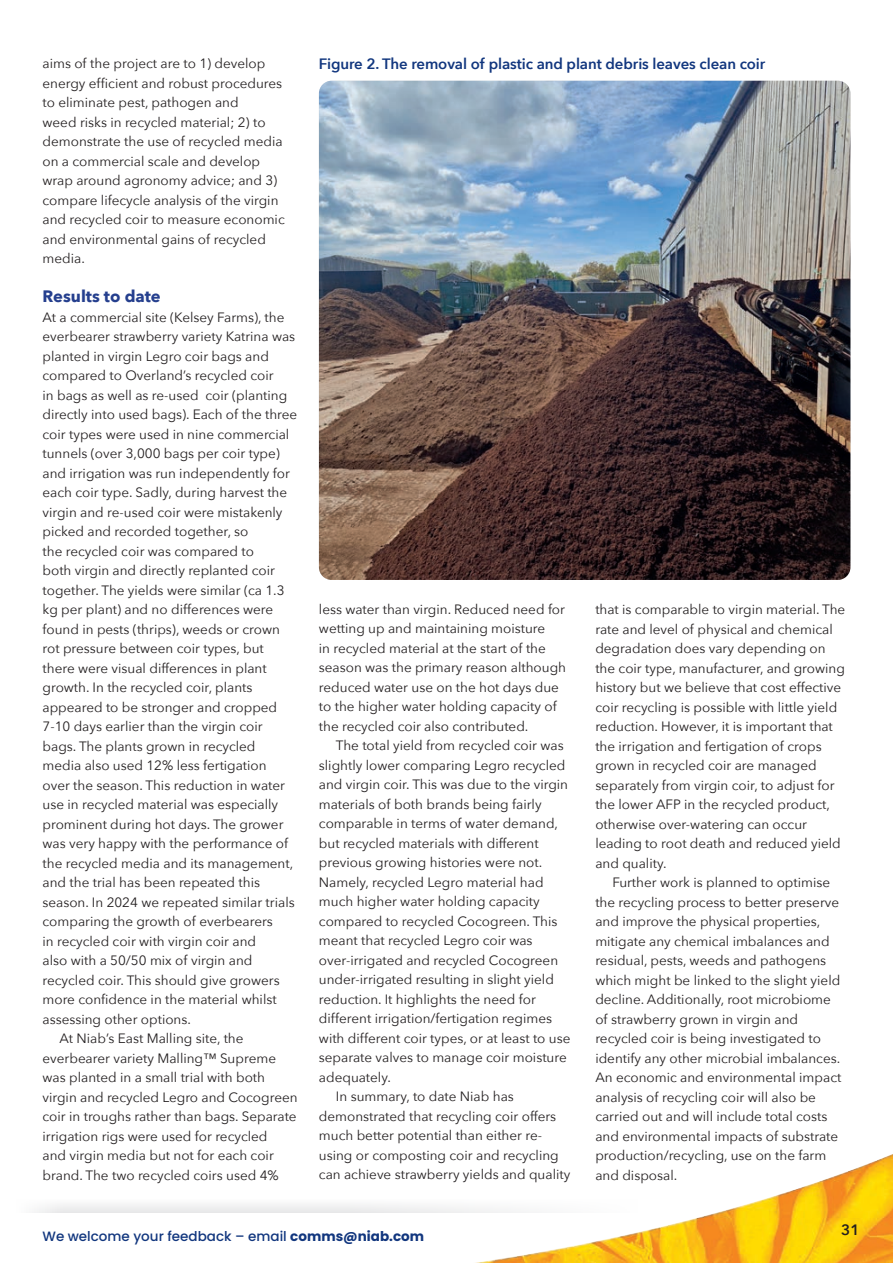
<style>
.page{position:relative;width:893px;height:1263px;background:#fff}
.page>*{position:absolute;margin:0;border:0;box-sizing:border-box;transform-origin:0 0}
.t1{font:700 16.5px "Avenir Next";color:#253f8e}
.t2{font:600 15px "Avenir Next";letter-spacing:-.005em;color:#11367e}
.t3{font:600 15px "Avenir Next";color:#231f20}
.t4{font:13.5px/19.5px "Avenir Next";color:#231f20}
.t5{font:500 13.5px "Poppins";color:#11367e}
.s1{font-weight:700}
</style>
<div class="page">
<img style="left:473px;top:1154px;width:420px;height:109px">
<div style="left:0;top:1196px;width:660px;height:16px;background:linear-gradient(to right,#f4f4f4,#fbfbfb)"></div>
<img style="left:319px;top:81px;width:531px;height:499px">
<p class="t4" style="left:43px;top:53px;width:244px">aims of the project are to 1) develop energy efficient and robust procedures to eliminate pest, pathogen and<br>weed risks in recycled material; 2) to demonstrate the use of recycled media on a commercial scale and develop wrap around agronomy advice; and 3) compare lifecycle analysis of the virgin and recycled coir to measure economic and environmental gains of recycled media.</p>
<p class="t1" style="left:43px;top:282px;width:120px">Results to date</p>
<p class="t4" style="left:43px;top:307px;width:243px">At a commercial site (Kelsey Farms), the</p>
<p class="t4" style="left:43px;top:326px;width:254px">everbearer strawberry variety Katrina was</p>
<p class="t4" style="left:43px;top:346px;width:228px">planted in virgin Legro coir bags and</p>
<p class="t4" style="left:43px;top:365px;width:233px">compared to Overland’s recycled coir</p>
<p class="t4" style="left:43px;top:385px;width:246px">in bags as well as re-used coir (planting</p>
<p class="t4" style="left:43px;top:404px;width:256px">directly into used bags). Each of the three</p>
<p class="t4" style="left:43px;top:424px;width:248px">coir types were used in nine commercial</p>
<p class="t4" style="left:43px;top:443px;width:239px">tunnels (over 3,000 bags per coir type)</p>
<p class="t4" style="left:43px;top:463px;width:249px">and irrigation was run independently for</p>
<p class="t4" style="left:43px;top:482px;width:246px">each coir type. Sadly, during harvest the</p>
<p class="t4" style="left:43px;top:502px;width:242px">virgin and re-used coir were mistakenly</p>
<p class="t4" style="left:43px;top:521px;width:207px">picked and recorded together, so</p>
<p class="t4" style="left:43px;top:541px;width:213px">the recycled coir was compared to</p>
<p class="t4" style="left:43px;top:560px;width:234px">both virgin and directly replanted coir</p>
<p class="t4" style="left:43px;top:580px;width:244px">together. The yields were similar (ca 1.3</p>
<p class="t4" style="left:43px;top:599px;width:232px">kg per plant) and no differences were</p>
<p class="t4" style="left:43px;top:619px;width:239px">found in pests (thrips), weeds or crown</p>
<p class="t4" style="left:43px;top:638px;width:223px">rot pressure between coir types, but</p>
<p class="t4" style="left:43px;top:658px;width:226px">there were visual differences in plant</p>
<p class="t4" style="left:43px;top:677px;width:211px">growth. In the recycled coir, plants</p>
<p class="t4" style="left:43px;top:697px;width:236px">appeared to be stronger and cropped</p>
<p class="t4" style="left:43px;top:716px;width:222px">7-10 days earlier than the virgin coir</p>
<p class="t4" style="left:43px;top:736px;width:215px">bags. The plants grown in recycled</p>
<p class="t4" style="left:43px;top:755px;width:226px">media also used 12% less fertigation</p>
<p class="t4" style="left:43px;top:775px;width:244px">over the season. This reduction in water</p>
<p class="t4" style="left:43px;top:794px;width:237px">use in recycled material was especially</p>
<p class="t4" style="left:43px;top:814px;width:243px">prominent during hot days. The grower</p>
<p class="t4" style="left:43px;top:833px;width:247px">was very happy with the performance of</p>
<p class="t4" style="left:43px;top:853px;width:252px">the recycled media and its management,</p>
<p class="t4" style="left:43px;top:872px;width:219px">and the trial has been repeated this</p>
<p class="t4" style="left:43px;top:892px;width:254px">season. In 2024 we repeated similar trials</p>
<p class="t4" style="left:43px;top:911px;width:232px">comparing the growth of everbearers</p>
<p class="t4" style="left:43px;top:931px;width:215px">in recycled coir with virgin coir and</p>
<p class="t4" style="left:43px;top:950px;width:211px">also with a 50/50 mix of virgin and</p>
<p class="t4" style="left:43px;top:970px;width:239px">recycled coir. This should give growers</p>
<p class="t4" style="left:43px;top:989px;width:236px">more confidence in the material whilst</p>
<p class="t4" style="left:43px;top:1009px;width:150px">assessing other options.</p>
<p class="t4" style="left:60px;top:1028px;width:185px">At Niab’s East Malling site, the</p>
<p class="t4" style="left:43px;top:1048px;width:235px">everbearer variety Malling™ Supreme</p>
<p class="t4" style="left:43px;top:1067px;width:224px">was planted in a small trial with both</p>
<p class="t4" style="left:43px;top:1087px;width:257px">virgin and recycled Legro and Cocogreen</p>
<p class="t4" style="left:43px;top:1106px;width:256px">coir in troughs rather than bags. Separate</p>
<p class="t4" style="left:43px;top:1126px;width:226px">irrigation rigs were used for recycled</p>
<p class="t4" style="left:43px;top:1145px;width:233px">and virgin media but not for each coir</p>
<p class="t4" style="left:43px;top:1165px;width:238px">brand. The two recycled coirs used 4%</p>
<p class="t2" style="left:319px;top:51px;width:448px">Figure 2. The removal of plastic and plant debris leaves clean coir</p>
<p class="t4" style="left:319px;top:599px;width:249px">less water than virgin. Reduced need for wetting up and maintaining moisture<br>in recycled material at the start of the season was the primary reason although reduced water use on the hot days due to the higher water holding capacity of the recycled coir also contributed.</p>
<p class="t4" style="left:336px;top:735px;width:229px">The total yield from recycled coir was</p>
<p class="t4" style="left:319px;top:755px;width:248px">slightly lower comparing Legro recycled</p>
<p class="t4" style="left:319px;top:774px;width:251px">and virgin coir. This was due to the virgin</p>
<p class="t4" style="left:319px;top:794px;width:224px">materials of both brands being fairly</p>
<p class="t4" style="left:319px;top:813px;width:241px">comparable in terms of water demand,</p>
<p class="t4" style="left:319px;top:833px;width:221px">but recycled materials with different</p>
<p class="t4" style="left:319px;top:852px;width:225px">previous growing histories were not.</p>
<p class="t4" style="left:319px;top:872px;width:226px">Namely, recycled Legro material had</p>
<p class="t4" style="left:319px;top:891px;width:222px">much higher water holding capacity</p>
<p class="t4" style="left:319px;top:911px;width:240px">compared to recycled Cocogreen. This</p>
<p class="t4" style="left:319px;top:930px;width:215px">meant that recycled Legro coir was</p>
<p class="t4" style="left:319px;top:950px;width:241px">over-irrigated and recycled Cocogreen</p>
<p class="t4" style="left:319px;top:969px;width:237px">under-irrigated resulting in slight yield</p>
<p class="t4" style="left:319px;top:989px;width:218px">reduction. It highlights the need for</p>
<p class="t4" style="left:319px;top:1008px;width:235px">different irrigation/fertigation regimes</p>
<p class="t4" style="left:319px;top:1028px;width:253px">with different coir types, or at least to use</p>
<p class="t4" style="left:319px;top:1047px;width:249px">separate valves to manage coir moisture</p>
<p class="t4" style="left:319px;top:1067px;width:74px">adequately.</p>
<p class="t4" style="left:336px;top:1086px;width:179px">In summary, to date Niab has</p>
<p class="t4" style="left:319px;top:1106px;width:239px">demonstrated that recycling coir offers</p>
<p class="t4" style="left:319px;top:1125px;width:225px">much better potential than either re-</p>
<p class="t4" style="left:319px;top:1145px;width:241px">using or composting coir and recycling</p>
<p class="t4" style="left:319px;top:1164px;width:253px">can achieve strawberry yields and quality</p>
<p class="t4" style="left:595px;top:599px;width:251px">that is comparable to virgin material. The rate and level of physical and chemical degradation does vary depending on the coir type, manufacturer, and growing history but we believe that cost effective coir recycling is possible with little yield reduction. However, it is important that the irrigation and fertigation of crops grown in recycled coir are managed separately from virgin coir, to adjust for the lower AFP in the recycled product, otherwise over-watering can occur leading to root death and reduced yield and quality.</p>
<p class="t4" style="left:595px;top:872px;width:248px;text-indent:17px">Further work is planned to optimise the recycling process to better preserve and improve the physical properties, mitigate any chemical imbalances and residual, pests, weeds and pathogens which might be linked to the slight yield decline. Additionally, root microbiome of strawberry grown in virgin and recycled coir is being investigated to identify any other microbial imbalances.<br>An economic and environmental impact analysis of recycling coir will also be carried out and will include total costs and environmental impacts of substrate production/recycling, use on the farm and disposal.</p>
<p class="t5" style="left:43px;top:1228px;width:383px">We welcome your feedback – email <span class="s1">comms@niab.com</span></p>
<p class="t3" style="left:841px;top:1217px;width:20px">31</p>
</div>
